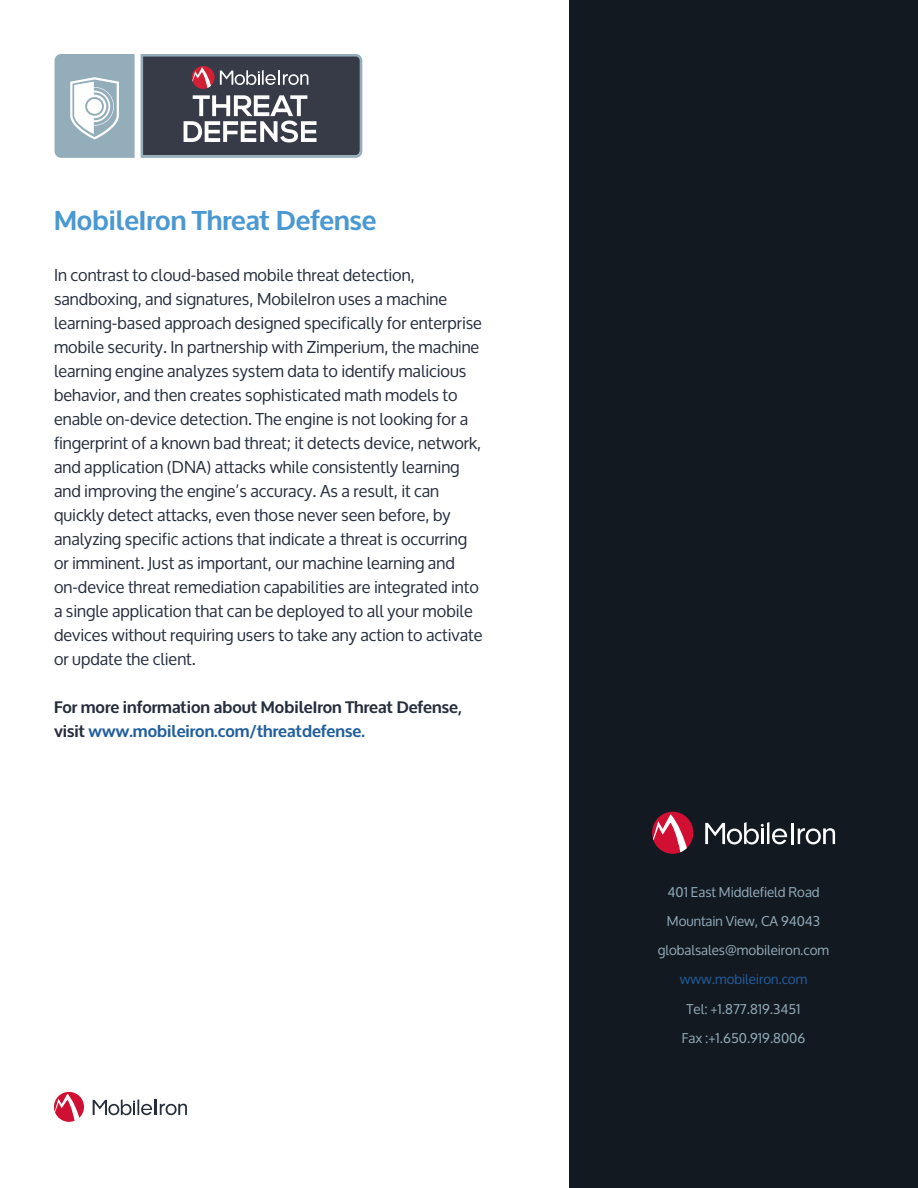
<style>
.page{position:relative;width:918px;height:1188px;background:#fff}
.page>*{position:absolute;margin:0;border:0;box-sizing:border-box;transform-origin:0 0}
.t1{font:700 27px "Oxygen";color:#4a98d2}
.t2{font:16.5px/24px "Oxygen";color:#262e3d}
.t3{font:700 16.5px/24px "Oxygen";color:#262e3d}
.t4{font:13.5px/29.2px "Oxygen";color:#93adbb;text-align:center}
.t5{font:13.5px "Oxygen";color:#215e9e}
.s1{color:#215e9e}
</style>
<div class="page">
<svg style="left:93px;top:1099px;width:94px;height:16px"></svg>
<svg style="left:54px;top:1092px;width:30px;height:30px"></svg>
<svg style="left:141px;top:54px;width:221px;height:104px;background:#5a5c68"></svg>
<svg style="left:55px;top:54px;width:80px;height:104px"></svg>
<div style="left:569px;top:0;width:349px;height:1188px;background:#131921"></div>
<hr style="left:791px;top:823px;width:3px;height:21px;background:#fff">
<svg style="left:798px;top:828px;width:37px;height:16px"></svg>
<svg style="left:705px;top:822px;width:82px;height:23px"></svg>
<svg style="left:652px;top:812px;width:41px;height:42px"></svg>
<h1 class="t1" style="left:54px;top:203px;width:324px">MobileIron Threat Defense</h1>
<p class="t2" style="left:54px;top:263px;width:430px">In contrast to cloud-based mobile threat detection, sandboxing, and signatures, MobileIron uses a machine learning-based approach designed specifically for enterprise mobile security. In partnership with Zimperium, the machine learning engine analyzes system data to identify malicious behavior, and then creates sophisticated math models to enable on-device detection. The engine is not looking for a fingerprint of a known bad threat; it detects device, network, and application (DNA) attacks while consistently learning and improving the engine’s accuracy. As a result, it can quickly detect attacks, even those never seen before, by analyzing specific actions that indicate a threat is occurring or imminent. Just as important, our machine learning and on-device threat remediation capabilities are integrated into a single application that can be deployed to all your mobile devices without requiring users to take any action to activate or update the client.</p>
<p class="t3" style="left:54px;top:696px;width:409px">For more information about MobileIron Threat Defense, visit <span class="s1">www.mobileiron.com/threatdefense.</span></p>
<p class="t4" style="left:658px;top:877px;width:173px">401 East Middlefield Road<br>Mountain View, CA 94043 globalsales@mobileiron.com</p>
<p class="t5" style="left:680px;top:972px;width:129px">www.mobileiron.com</p>
<p class="t4" style="left:682px;top:994px;width:125px">Tel: +1.877.819.3451<br>Fax :+1.650.919.8006</p>
</div>
